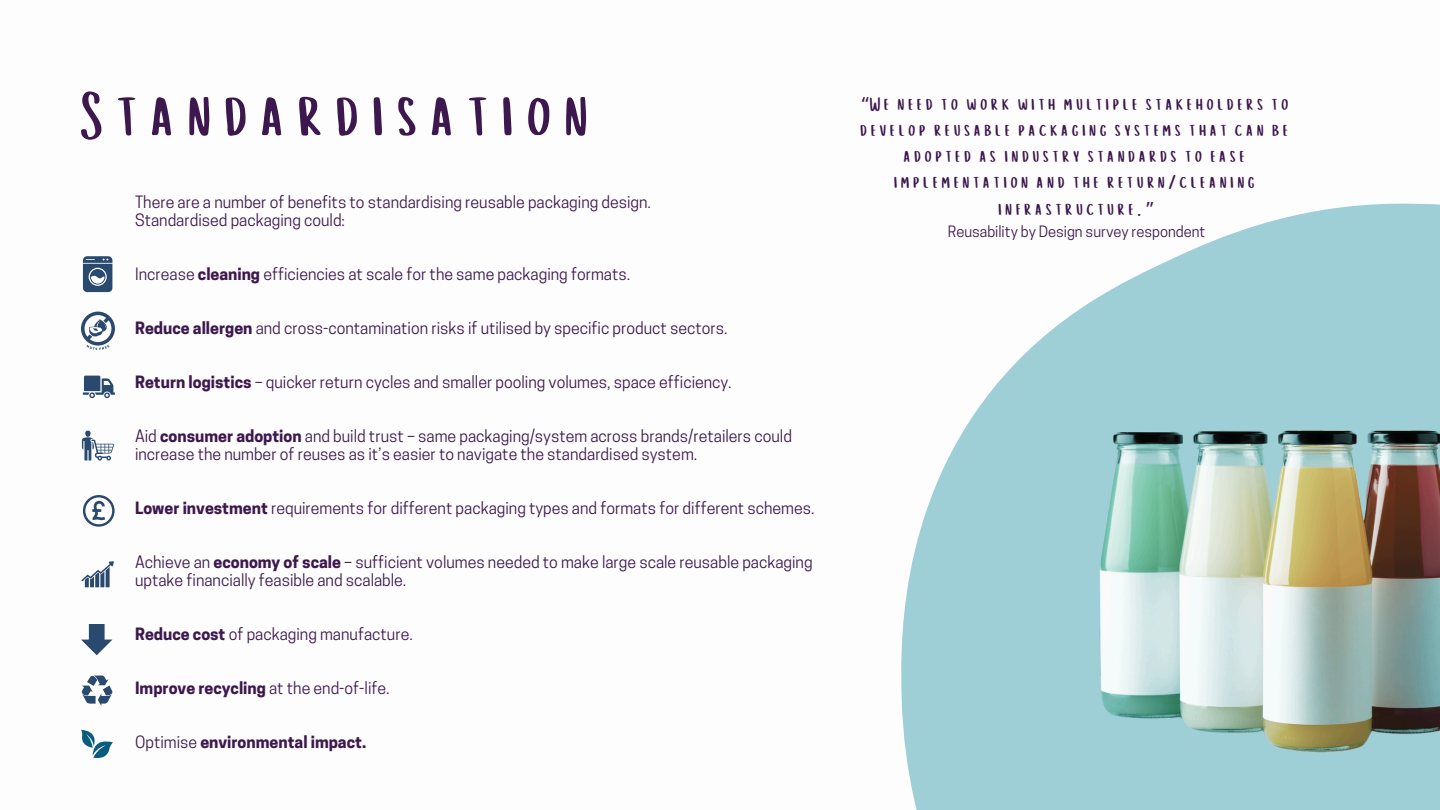
<style>
.page{position:relative;width:1440px;height:810px;background:#fff}
.page>*{position:absolute;margin:0;border:0;box-sizing:border-box;transform-origin:0 0}
.t1{font:67px "Cup Cakes";color:#3d184e}
.t2{font:19.2px/26.2px "Cup Cakes";color:#3d184e;text-align:center}
.t3{font:16px/18px "Cooper Hewitt";color:#3d184e}
.t4{font:700 16px "Cooper Hewitt";color:#3d184e}
.t5{font:14.7px "Cooper Hewitt";color:#3d184e}
.s1{font-family:"Noto Sans Gurmukhi"}
.s2{font-weight:700}
.s3{font-weight:400}
</style>
<div class="page">
<svg style="left:901px;top:203px;width:539px;height:607px"></svg>
<img style="left:941px;top:311px;width:499px;height:499px">
<svg style="left:83px;top:256px;width:29px;height:36px"></svg>
<svg style="left:81px;top:312px;width:34px;height:38px"></svg>
<svg style="left:83px;top:376px;width:32px;height:22px"></svg>
<svg style="left:82px;top:431px;width:32px;height:29px"></svg>
<svg style="left:83px;top:495px;width:31px;height:32px"></svg>
<svg style="left:81px;top:561px;width:33px;height:26px"></svg>
<svg style="left:81px;top:624px;width:31px;height:31px"></svg>
<svg style="left:81px;top:675px;width:32px;height:31px"></svg>
<svg style="left:81px;top:730px;width:32px;height:28px"></svg>
<p class="t1" style="left:81px;top:73px;width:523px">Standardisation</p>
<p class="t2" style="left:860px;top:92px;width:434px"><span class="s1">“</span>We need to work with multiple stakeholders to develop reusable packaging systems that can be adopted as industry standards to ease implementation and the return/cleaning infrastructure.<span class="s1">”</span></p>
<p class="t5" style="left:948px;top:226px;width:259px">Reusability by Design survey respondent</p>
<h1 class="t3" style="left:135px;top:195px;width:517px">There are a number of benefits to standardising reusable packaging design.</h1>
<p class="t3" style="left:135px;top:213px;width:211px">Standardised packaging could:</p>
<p class="t3" style="left:135px;top:267px;width:497px">Increase <span class="s2">cleaning</span> efficiencies at scale for the same packaging formats.</p>
<p class="t3" style="left:135px;top:321px;width:594px"><span class="s2">Reduce allergen</span> and cross-contamination risks if utilised by specific product sectors.</p>
<p class="t3" style="left:135px;top:375px;width:598px"><span class="s2">Return logistics</span> – quicker return cycles and smaller pooling volumes, space efficiency.</p>
<p class="t3" style="left:135px;top:429px;width:658px">Aid <span class="s2">consumer adoption</span> and build trust – same packaging/system across brands/retailers could increase the number of reuses as it’s easier to navigate the standardised system.</p>
<p class="t3" style="left:135px;top:501px;width:681px"><span class="s2">Lower investment</span> requirements for different packaging types and formats for different schemes.</p>
<p class="t3" style="left:135px;top:555px;width:679px">Achieve an <span class="s2">economy of scale</span> – sufficient volumes needed to make large scale reusable packaging uptake financially feasible and scalable.</p>
<p class="t3" style="left:135px;top:627px;width:279px"><span class="s2">Reduce cost</span> of packaging manufacture.</p>
<p class="t3" style="left:135px;top:681px;width:256px"><span class="s2">Improve recycling</span> at the end-of-life.</p>
<p class="t4" style="left:135px;top:736px;width:233px"><span class="s3">Optimise</span> environmental impact.</p>
</div>
